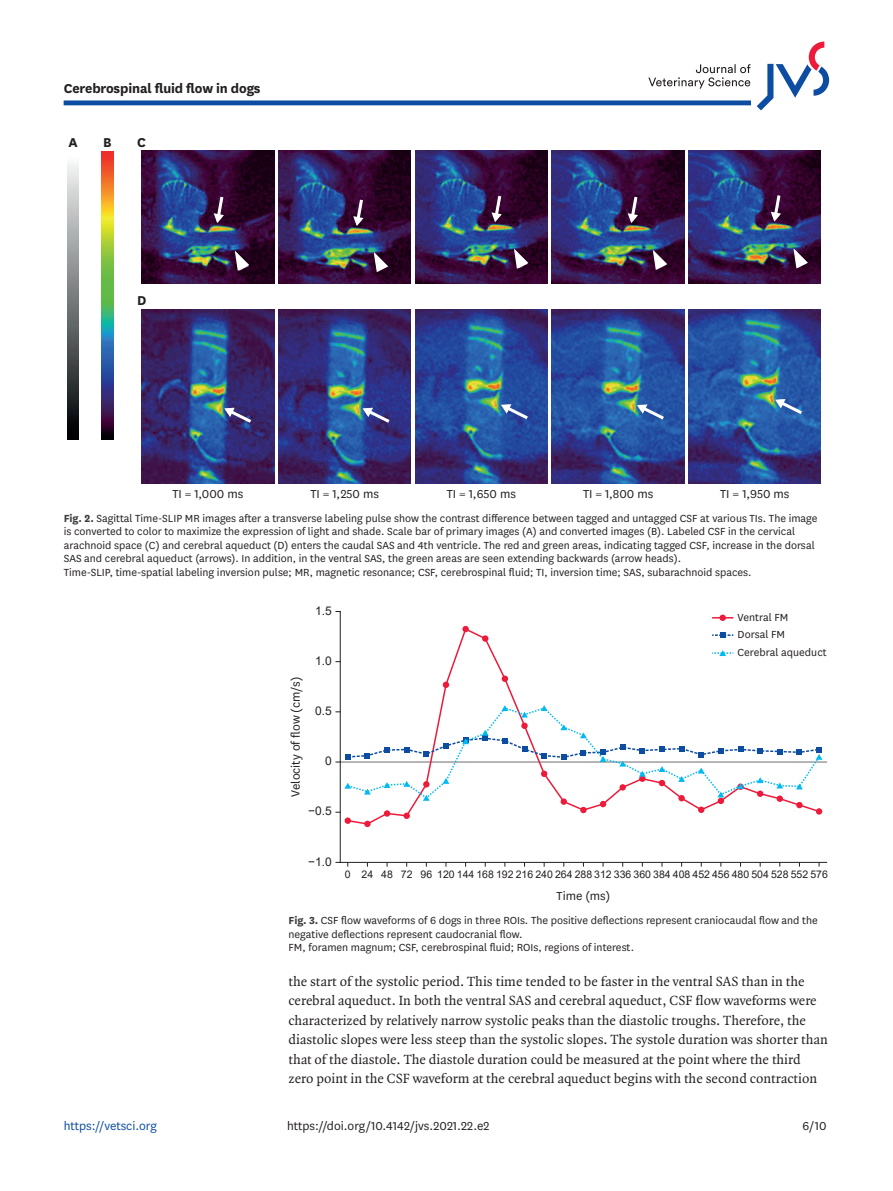
<style>
.page{position:relative;width:893px;height:1191px;background:#fff}
.page>*{position:absolute;margin:0;border:0;box-sizing:border-box;transform-origin:0 0}
.alt-title-type{font:700 15px "National";letter-spacing:-.01em;color:#231f20}
.body_p{font:14.25px/19.5px "Quadraat OT";color:#231f20}
.doi_running_footer{font:13.5px "National";color:#231f20}
.t1{font:13.5px "National";color:#0d4da1}
.fig_caption{font:12px/13.5px "National";color:#231f20}
.t2{font:12px "Arial";color:#231f20}
.t3{font:10.5px "Arial";color:#231f20}
.s1{font-weight:700;color:#3e3e3f}
</style>
<div class="page">
<hr style="left:64px;top:101px;width:687px;height:4px;background:#0d4da1">
<svg style="left:757px;top:42px;width:72px;height:68px"></svg>
<svg style="left:648px;top:64px;width:102px;height:25px"></svg>
<img style="left:142px;top:309px;width:132px;height:174px">
<img style="left:278px;top:309px;width:133px;height:174px">
<img style="left:415px;top:309px;width:133px;height:174px">
<img style="left:552px;top:309px;width:132px;height:174px">
<img style="left:689px;top:309px;width:132px;height:174px">
<svg style="left:224px;top:408px;width:31px;height:17px"></svg>
<svg style="left:363px;top:408px;width:30px;height:17px"></svg>
<svg style="left:501px;top:404px;width:30px;height:18px"></svg>
<svg style="left:637px;top:404px;width:30px;height:18px"></svg>
<svg style="left:775px;top:399px;width:30px;height:18px"></svg>
<img style="left:142px;top:151px;width:132px;height:132px">
<img style="left:278px;top:151px;width:133px;height:132px">
<img style="left:415px;top:151px;width:133px;height:132px">
<img style="left:552px;top:151px;width:132px;height:132px">
<img style="left:689px;top:151px;width:132px;height:132px">
<svg style="left:235px;top:250px;width:14px;height:21px"></svg>
<svg style="left:214px;top:193px;width:11px;height:30px"></svg>
<svg style="left:374px;top:252px;width:14px;height:20px"></svg>
<svg style="left:353px;top:196px;width:12px;height:30px"></svg>
<svg style="left:514px;top:248px;width:14px;height:21px"></svg>
<svg style="left:491px;top:193px;width:12px;height:29px"></svg>
<svg style="left:653px;top:250px;width:14px;height:20px"></svg>
<svg style="left:628px;top:193px;width:11px;height:30px"></svg>
<svg style="left:793px;top:248px;width:15px;height:20px"></svg>
<svg style="left:771px;top:192px;width:11px;height:30px"></svg>
<img style="left:101px;top:151px;width:13px;height:288px">
<img style="left:67px;top:164px;width:12px;height:275px">
<hr style="left:340px;top:761px;width:487px;height:1px;background:#6c6d70">
<hr style="left:340px;top:611px;width:1px;height:251px;background:#231f20">
<hr style="left:340px;top:862px;width:487px;height:1px;background:#231f20">
<svg style="left:719px;top:614px;width:7px;height:7px"></svg>
<svg style="left:712px;top:617px;width:21px;height:1px"></svg>
<div style="left:345px;top:817px;width:6px;height:7px;background:#ed1a3a;border-radius:50%"></div>
<div style="left:364px;top:820px;width:7px;height:7px;background:#ed1a3a;border-radius:50%"></div>
<svg style="left:346px;top:627px;width:388px;height:198px"></svg>
<svg style="left:336px;top:724px;width:486px;height:92px"></svg>
<svg style="left:346px;top:706px;width:475px;height:93px"></svg>
<p class="alt-title-type" style="left:64px;top:77px;width:198px">Cerebrospinal fluid flow in dogs</p>
<p class="alt-title-type" style="left:69px;top:131px;width:11px">A</p>
<p class="alt-title-type" style="left:103px;top:131px;width:10px">B</p>
<p class="alt-title-type" style="left:137px;top:131px;width:10px">C</p>
<p class="alt-title-type" style="left:137px;top:290px;width:11px">D</p>
<p class="doi_running_footer" style="left:173px;top:485px;width:72px">TI = 1,000 ms</p>
<p class="doi_running_footer" style="left:310px;top:485px;width:70px">TI = 1,250 ms</p>
<p class="doi_running_footer" style="left:447px;top:485px;width:71px">TI = 1,650 ms</p>
<p class="doi_running_footer" style="left:583px;top:485px;width:72px">TI = 1,800 ms</p>
<p class="doi_running_footer" style="left:720px;top:485px;width:71px">TI = 1,950 ms</p>
<p class="fig_caption" style="left:64px;top:510px;width:755px"><span class="s1">Fig. 2.</span> Sagittal Time-SLIP MR images after a transverse labeling pulse show the contrast difference between tagged and untagged CSF at various TIs. The image is converted to color to maximize the expression of light and shade. Scale bar of primary images (A) and converted images (B). Labeled CSF in the cervical arachnoid space (C) and cerebral aqueduct (D) enters the caudal SAS and 4th ventricle. The red and green areas, indicating tagged CSF, increase in the dorsal SAS and cerebral aqueduct (arrows). In addition, in the ventral SAS, the green areas are seen extending backwards (arrow heads).<br>Time-SLIP, time-spatial labeling inversion pulse; MR, magnetic resonance; CSF, cerebrospinal fluid; TI, inversion time; SAS, subarachnoid spaces.</p>
<p class="t2" style="left:315px;top:602px;width:18px">1.5</p>
<p class="fig_caption" style="left:738px;top:610px;width:52px">Ventral FM</p>
<p class="fig_caption" style="left:738px;top:645px;width:91px">Cerebral aqueduct</p>
<p class="fig_caption" style="left:738px;top:627px;width:49px">Dorsal FM</p>
<p class="t2" style="left:315px;top:652px;width:18px">1.0</p>
<p class="doi_running_footer" style="left:287px;top:797px;width:121px;rotate:-90deg">Velocity of flow (cm/s)</p>
<p class="t2" style="left:315px;top:702px;width:18px">0.5</p>
<p class="t2" style="left:325px;top:752px;width:8px">0</p>
<p class="t2" style="left:308px;top:803px;width:25px">−0.5</p>
<p class="t2" style="left:308px;top:853px;width:25px">−1.0</p>
<p class="t3" style="left:345px;top:867px;width:484px">0 24 48 72 96 120 144 168 192 216 240 264 288 312 336 360 384 408 452 456 480 504 528 552 576</p>
<p class="doi_running_footer" style="left:557px;top:887px;width:55px">Time (ms)</p>
<p class="fig_caption" style="left:289px;top:913px;width:531px"><span class="s1">Fig. 3.</span> CSF flow waveforms of 6 dogs in three ROIs. The positive deflections represent craniocaudal flow and the negative deflections represent caudocranial flow.<br>FM, foramen magnum; CSF, cerebrospinal fluid; ROIs, regions of interest.</p>
<p class="body_p" style="left:289px;top:971px;width:541px">the start of the systolic period. This time tended to be faster in the ventral SAS than in the cerebral aqueduct. In both the ventral SAS and cerebral aqueduct, CSF flow waveforms were characterized by relatively narrow systolic peaks than the diastolic troughs. Therefore, the diastolic slopes were less steep than the systolic slopes. The systole duration was shorter than that of the diastole. The diastole duration could be measured at the point where the third zero point in the CSF waveform at the cerebral aqueduct begins with the second contraction</p>
<p class="t1" style="left:64px;top:1116px;width:95px">https://vetsci.org</p>
<p class="doi_running_footer" style="left:287px;top:1116px;width:204px">https://doi.org/10.4142/jvs.2021.22.e2</p>
<p class="doi_running_footer" style="left:802px;top:1116px;width:26px">6/10</p>
</div>
